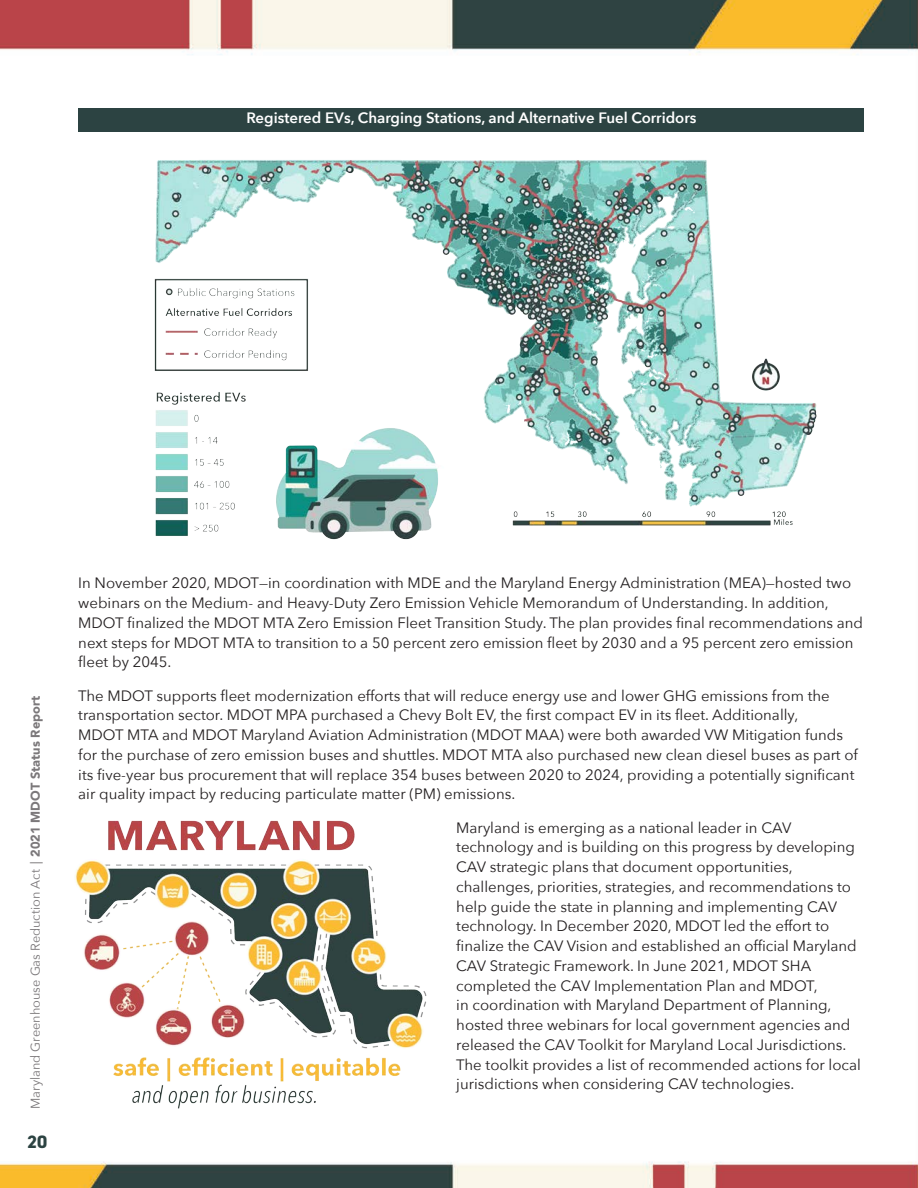
<style>
.page{position:relative;width:918px;height:1188px;background:#fff}
.page>*{position:absolute;margin:0;border:0;box-sizing:border-box;transform-origin:0 0}
.t1{font:800 18px "DIN2014";color:#2c4342}
.t2{font:15px/19.8px "Avenir Next";color:#231f20}
.body{font:600 15px "Avenir Next";color:#fff}
.t3{font:12.75px "Avenir Next";color:#7b787a}
.s1{font-family:"Century 725 BT"}
.s2{font-family:"Avenir";font-weight:900}
</style>
<div class="page">
<img style="left:0;top:0;width:918px;height:1188px">
<div style="left:78px;top:108px;width:786px;height:24px;background:#2c4342"></div>
<img style="left:124px;top:140px;width:695px;height:402px">
<img style="left:75px;top:820px;width:352px;height:289px">
<p class="body" style="left:246px;top:105px;width:452px">Registered EVs, Charging Stations, and Alternative Fuel Corridors</p>
<p class="t3" style="left:25px;top:1109px;width:415px;rotate:-90deg">Maryland Greenhouse Gas Reduction Act <span class="s1">|</span> <span class="s2">2021 MDOT Status Report</span></p>
<p class="t1" style="left:27px;top:1130px;width:22px">20</p>
<p class="t2" style="left:78px;top:573px;width:786px">In November 2020, MDOT—in coordination with MDE and the Maryland Energy Administration (MEA)—hosted two webinars on the Medium- and Heavy-Duty Zero Emission Vehicle Memorandum of Understanding. In addition, MDOT finalized the MDOT MTA Zero Emission Fleet Transition Study. The plan provides final recommendations and next steps for MDOT MTA to transition to a 50 percent zero emission fleet by 2030 and a 95 percent zero emission fleet by 2045.</p>
<p class="t2" style="left:78px;top:685px;width:781px">The MDOT supports fleet modernization efforts that will reduce energy use and lower GHG emissions from the transportation sector. MDOT MPA purchased a Chevy Bolt EV, the first compact EV in its fleet. Additionally,<br>MDOT MTA and MDOT Maryland Aviation Administration (MDOT MAA) were both awarded VW Mitigation funds for the purchase of zero emission buses and shuttles. MDOT MTA also purchased new clean diesel buses as part of its five-year bus procurement that will replace 354 buses between 2020 to 2024, providing a potentially significant air quality impact by reducing particulate matter (PM) emissions.</p>
<p class="t2" style="left:456px;top:817px;width:406px">Maryland is emerging as a national leader in CAV technology and is building on this progress by developing CAV strategic plans that document opportunities, challenges, priorities, strategies, and recommendations to help guide the state in planning and implementing CAV technology. In December 2020, MDOT led the effort to finalize the CAV Vision and established an official Maryland CAV Strategic Framework. In June 2021, MDOT SHA completed the CAV Implementation Plan and MDOT,<br>in coordination with Maryland Department of Planning, hosted three webinars for local government agencies and released the CAV Toolkit for Maryland Local Jurisdictions.<br>The toolkit provides a list of recommended actions for local jurisdictions when considering CAV technologies.</p>
</div>
